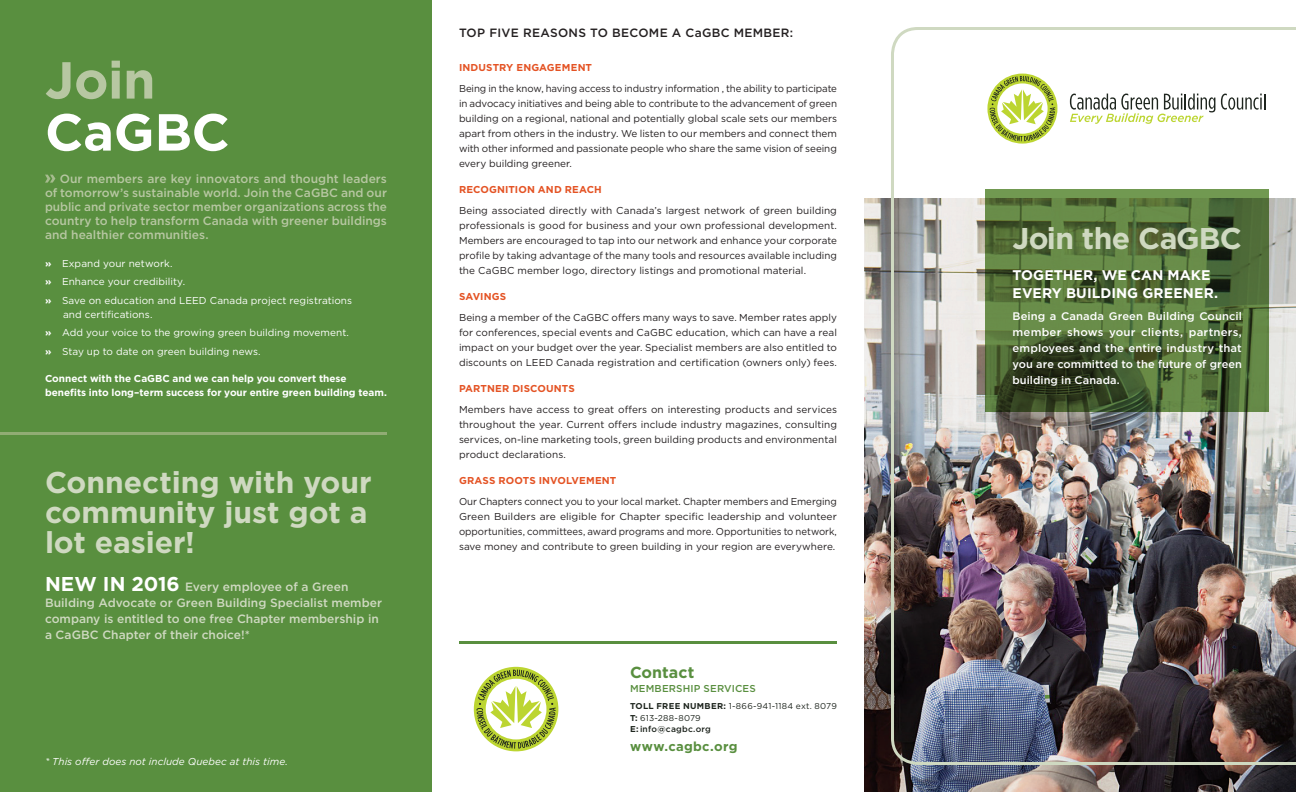
<style>
.page{position:relative;width:1296px;height:792px;background:#fff}
.page>*{position:absolute;margin:0;border:0;box-sizing:border-box;transform-origin:0 0}
.t1{font:700 52px "Gotham";letter-spacing:-.005em;color:#fff}
.t2{font:700 52px "Gotham";color:#b7c7a2}
.Cover_Heading{font:700 30px/30px "Gotham";letter-spacing:-.005em;color:#cfd9c1}
.Cover_Heading-2{font:700 30px "Gotham";letter-spacing:-.025em;color:#cfd9c1}
.t3{font:700 16px "Gotham";color:#598f3f}
.cover_-_Intro_Text{font:700 14px/18px "Gotham";letter-spacing:.005em;color:#fff}
.t4{font:700 13px "Gotham";letter-spacing:.025em;color:#598f3f}
.Fold_out_-_Body{font:500 12px/14.1px "Gotham";color:#b7c7a2;text-align:justify}
.t5{font:500 12px/16px "Gotham";color:#cfd9c1}
.BECOME_A_MEMBER{font:500 12px "Gotham";letter-spacing:.025em;color:#231f20}
.cover_-_Intro_Text-2{font:500 11px/16px "Gotham";letter-spacing:.005em;color:#fff;text-align:justify}
.Benefits_3_Col{font:10px/15px "Gotham";color:#231f20;text-align:justify}
.t6{font:10px/14px "Gotham";letter-spacing:.005em;color:#fff}
.Fold_out_-_Body-2{font:700 10px/14px "Gotham";letter-spacing:-.005em;color:#fff}
.t7{font:700 10px "Gotham";letter-spacing:.01em;color:#e45324}
.Benefits_3_Col-2{font:italic 10px "Gotham";letter-spacing:.005em;color:#fff}
.t8{font:500 10px "Gotham";letter-spacing:.015em;color:#598f3f}
.t9{font:8.5px/11.5px "Gotham";letter-spacing:.035em;color:#1e251e}
.s1{font-weight:700}
.s2{font-weight:700;font-size:20px;color:#fff}
.s3{font-weight:500}
</style>
<div class="page">
<div style="left:0;top:0;width:432px;height:792px;background:#598f3f"></div>
<img style="left:864px;top:198px;width:432px;height:594px">
<img style="left:889px;top:27px;width:407px;height:740px">
<div style="left:986px;top:189px;width:283px;height:9px;background:#719951"></div>
<hr style="left:0;top:432px;width:387px;height:3px;background:#91ac74">
<svg style="left:986px;top:198px;width:283px;height:214px;background:#4f6a36"></svg>
<svg style="left:45px;top:175px;width:10px;height:8px"></svg>
<hr style="left:459px;top:641px;width:378px;height:3px;background:#598f3f">
<div style="left:985px;top:71px;width:75px;height:75px;background:#fff;border-radius:50%"></div>
<svg style="left:987px;top:74px;width:70px;height:70px"></svg>
<svg style="left:1221px;top:94px;width:44px;height:16px"></svg>
<svg style="left:1070px;top:94px;width:145px;height:30px"></svg>
<svg style="left:474px;top:667px;width:84px;height:84px"></svg>
<h1 class="t2" style="left:45px;top:46px;width:112px">Join</h1>
<h1 class="t1" style="left:45px;top:98px;width:186px">CaGBC</h1>
<p class="Fold_out_-_Body" style="left:45px;top:171px;width:343px;text-indent:15px">Our members are key innovators and thought leaders of tomorrow’s sustainable world. Join the CaGBC and our public and private sector member organizations across the country to help transform Canada with greener buildings and healthier communities.</p>
<p class="t6" style="left:45px;top:256px;width:129px"><span class="s1">»</span> Expand your network.</p>
<p class="t6" style="left:45px;top:274px;width:142px"><span class="s1">»</span> Enhance your credibility.</p>
<p class="t6" style="left:63px;top:293px;width:291px;text-indent:-18px"><span class="s1">»</span> Save on education and LEED Canada project registrations and certifications.</p>
<p class="t6" style="left:45px;top:325px;width:306px"><span class="s1">»</span> Add your voice to the growing green building movement.</p>
<p class="t6" style="left:45px;top:344px;width:217px"><span class="s1">»</span> Stay up to date on green building news.</p>
<p class="Fold_out_-_Body-2" style="left:45px;top:371px;width:343px">Connect with the CaGBC and we can help you convert these benefits into long–term success for your entire green building team.</p>
<p class="Cover_Heading" style="left:45px;top:467px;width:328px">Connecting with your community just got a lot easier!</p>
<p class="t5" style="left:45px;top:579px;width:339px"><span class="s2">NEW IN 2016</span> Every employee of a Green Building Advocate or Green Building Specialist member company is entitled to one free Chapter membership in a CaGBC Chapter of their choice!*</p>
<p class="Benefits_3_Col-2" style="left:45px;top:755px;width:245px">* This offer does not include Quebec at this time.</p>
<p class="BECOME_A_MEMBER" style="left:459px;top:25px;width:336px">TOP FIVE REASONS TO BECOME A CaGBC MEMBER:</p>
<h3 class="t7" style="left:459px;top:60px;width:135px">INDUSTRY ENGAGEMENT</h3>
<p class="Benefits_3_Col" style="left:459px;top:80px;width:380px">Being in the know, having access to industry information , the ability to participate in advocacy initiatives and being able to contribute to the advancement of green building on a regional, national and potentially global scale sets our members apart from others in the industry. We listen to our members and connect them with other informed and passionate people who share the same vision of seeing every building greener.</p>
<h3 class="t7" style="left:459px;top:182px;width:144px">RECOGNITION AND REACH</h3>
<p class="Benefits_3_Col" style="left:459px;top:202px;width:380px">Being associated directly with Canada’s largest network of green building professionals is good for business and your own professional development.<br>Members are encouraged to tap into our network and enhance your corporate profile by taking advantage of the many tools and resources available including the CaGBC member logo, directory listings and promotional material.</p>
<h3 class="t7" style="left:459px;top:289px;width:49px">SAVINGS</h3>
<p class="Benefits_3_Col" style="left:459px;top:309px;width:380px">Being a member of the CaGBC offers many ways to save. Member rates apply for conferences, special events and CaGBC education, which can have a real impact on your budget over the year. Specialist members are also entitled to discounts on LEED Canada registration and certification (owners only) fees.</p>
<h3 class="t7" style="left:459px;top:381px;width:117px">PARTNER DISCOUNTS</h3>
<p class="Benefits_3_Col" style="left:459px;top:401px;width:380px">Members have access to great offers on interesting products and services throughout the year. Current offers include industry magazines, consulting services, on-line marketing tools, green building products and environmental product declarations.</p>
<h3 class="t7" style="left:459px;top:473px;width:159px">GRASS ROOTS INVOLVEMENT</h3>
<p class="Benefits_3_Col" style="left:459px;top:493px;width:380px">Our Chapters connect you to your local market. Chapter members and Emerging Green Builders are eligible for Chapter specific leadership and volunteer opportunities, committees, award programs and more. Opportunities to network, save money and contribute to green building in your region are everywhere.</p>
<h2 class="t3" style="left:630px;top:662px;width:66px">Contact</h2>
<p class="t8" style="left:630px;top:682px;width:127px">MEMBERSHIP SERVICES</p>
<p class="t9" style="left:630px;top:700px;width:209px"><span class="s1">TOLL FREE NUMBER:</span> 1-866-941-1184 ext. 8079<br><span class="s1">T:</span> 613-288-8079<br><span class="s1">E:</span> <span class="s3">info@cagbc.org</span></p>
<p class="t4" style="left:630px;top:738px;width:109px">www.cagbc.org</p>
<p class="Cover_Heading-2" style="left:1013px;top:218px;width:231px">Join the CaGBC</p>
<p class="cover_-_Intro_Text" style="left:1012px;top:266px;width:207px">TOGETHER, WE CAN MAKE<br>EVERY BUILDING GREENER.</p>
<p class="cover_-_Intro_Text-2" style="left:1012px;top:308px;width:231px">Being a Canada Green Building Council member shows your clients, partners, employees and the entire industry that you are committed to the future of green building in Canada.</p>
</div>
